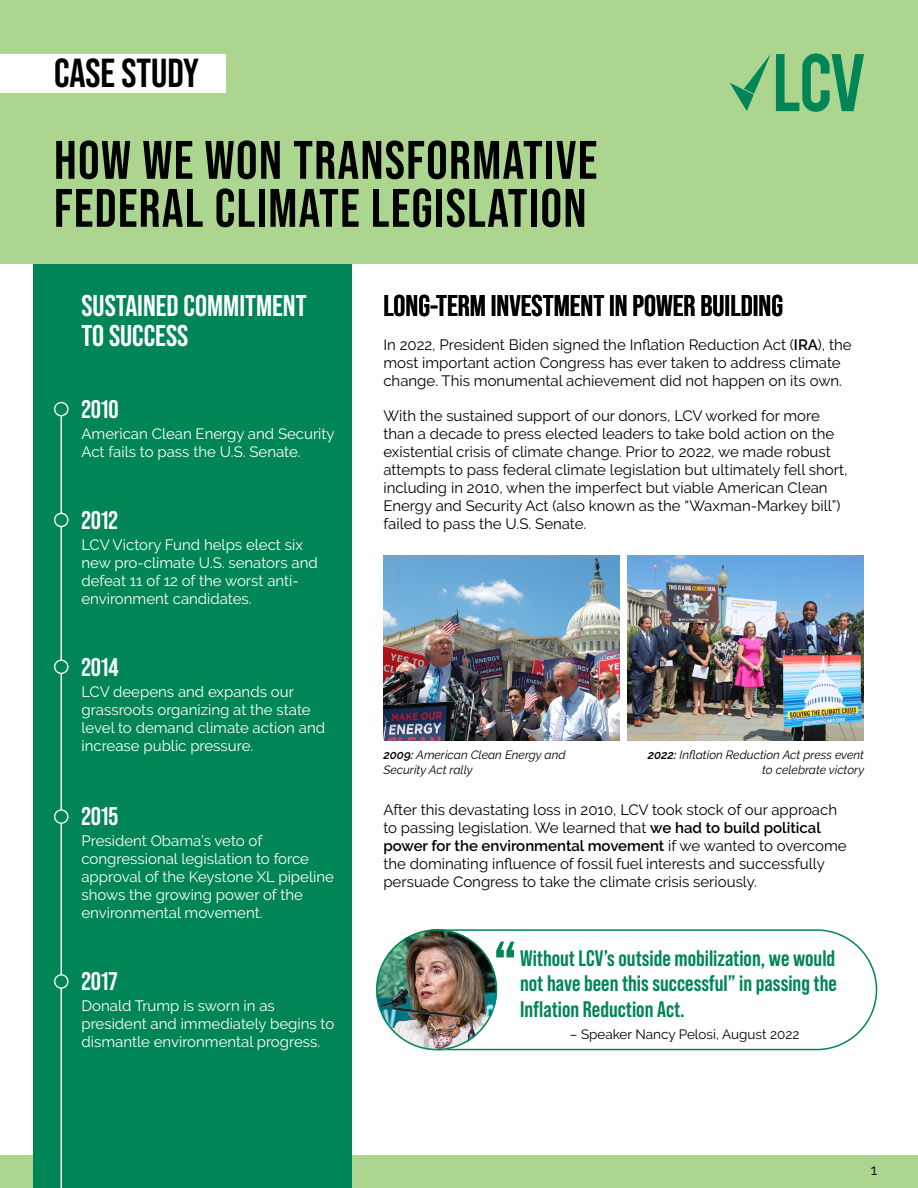
<style>
.page{position:relative;width:918px;height:1188px;background:#fff}
.page>*{position:absolute;margin:0;border:0;box-sizing:border-box;transform-origin:0 0}
.Quotation_Mark{font:700 69px "Bebas Neue Pro";color:#008557}
.Title_-_Header_1{font:700 54px/48px "Bebas Neue Pro";letter-spacing:.025em;color:#000}
.Subtitle_-_Header_2{font:700 40.5px "Bebas Neue Pro";color:#000}
.Section_Header_-_H3{font:700 30px "Bebas Neue Pro";color:#000}
.Section_Header_-_H3-2{font:700 30px "Bebas Neue Pro";color:#fff}
.Timeline_Year_H4{font:700 25.5px "Bebas Neue Pro";color:#fff}
.Pull_Quote_H5{font:700 22.5px/25.5px "Bebas Neue Pro";color:#008557;text-align:justify}
.t1{font:15px/18px "Raleway";color:#000}
.t2{font:15px/18px "Raleway";color:#fff}
.t3{font:13.5px "Raleway";color:#000}
.Captions{font:italic 12px/14.4px "Raleway";color:#000}
.s1{font-weight:600}
</style>
<div class="page">
<div style="left:0;top:1156px;width:918px;height:32px;background:#acd58f"></div>
<div style="left:33px;top:235px;width:319px;height:953px;background:#008557"></div>
<hr style="left:61px;top:409px;width:1px;height:779px;background:#fff">
<div style="left:0;top:0;width:918px;height:264px;background:#acd58f"></div>
<svg style="left:730px;top:53px;width:134px;height:59px"></svg>
<div style="left:0;top:54px;width:226px;height:38px;background:#fff"></div>
<svg style="left:55px;top:810px;width:13px;height:13px"></svg>
<div style="left:54px;top:809px;width:15px;height:15px;border:1px solid #fff;border-radius:50%"></div>
<svg style="left:55px;top:660px;width:13px;height:13px"></svg>
<div style="left:54px;top:660px;width:15px;height:14px;border:1px solid #fff;border-radius:50%"></div>
<svg style="left:55px;top:513px;width:13px;height:14px"></svg>
<div style="left:54px;top:513px;width:15px;height:14px;border:1px solid #fff;border-radius:50%"></div>
<svg style="left:55px;top:403px;width:13px;height:13px"></svg>
<div style="left:54px;top:402px;width:15px;height:14px;border:1px solid #fff;border-radius:50%"></div>
<img style="left:383px;top:556px;width:237px;height:185px">
<img style="left:627px;top:556px;width:237px;height:185px">
<svg style="left:436px;top:929px;width:442px;height:122px"></svg>
<img style="left:376px;top:929px;width:121px;height:121px;border-radius:60px">
<div style="left:376px;top:929px;width:121px;height:121px;border:2px solid #008557;border-radius:50%"></div>
<svg style="left:55px;top:975px;width:13px;height:13px"></svg>
<div style="left:54px;top:974px;width:15px;height:15px;border:1px solid #fff;border-radius:50%"></div>
<p class="Subtitle_-_Header_2" style="left:54px;top:50px;width:147px">CASE STUDY</p>
<p class="Title_-_Header_1" style="left:54px;top:135px;width:545px">HOW WE WON TRANSFORMATIVE<br>FEDERAL CLIMATE LEGISLATION</p>
<p class="Section_Header_-_H3-2" style="left:81px;top:288px;width:227px">SUSTAINED COMMITMENT</p>
<p class="Section_Header_-_H3-2" style="left:81px;top:318px;width:108px">TO SUCCESS</p>
<p class="Timeline_Year_H4" style="left:81px;top:395px;width:39px">2010</p>
<p class="t2" style="left:81px;top:425px;width:255px">American Clean Energy and Security<br>Act fails to pass the U.S. Senate.</p>
<p class="Timeline_Year_H4" style="left:81px;top:505px;width:38px">2012</p>
<p class="t2" style="left:81px;top:535px;width:238px">LCV Victory Fund helps elect six new pro-climate U.S. senators and defeat 11 of 12 of the worst anti&shy;environment candidates.</p>
<p class="Timeline_Year_H4" style="left:81px;top:652px;width:39px">2014</p>
<p class="t2" style="left:81px;top:682px;width:245px">LCV deepens and expands our grassroots organizing at the state level to demand climate action and increase public pressure.</p>
<p class="Timeline_Year_H4" style="left:81px;top:802px;width:38px">2015</p>
<p class="t2" style="left:81px;top:832px;width:254px">President Obama’s veto of congressional legislation to force approval of the Keystone XL pipeline shows the growing power of the environmental movement.</p>
<p class="Timeline_Year_H4" style="left:81px;top:967px;width:38px">2017</p>
<p class="t2" style="left:81px;top:997px;width:254px">Donald Trump is sworn in as president and immediately begins to dismantle environmental progress.</p>
<p class="Section_Header_-_H3" style="left:383px;top:288px;width:401px">LONG-TERM INVESTMENT IN POWER BUILDING</p>
<p class="t1" style="left:383px;top:336px;width:470px">In 2022, President Biden signed the Inflation Reduction Act (<span class="s1">IRA</span>), the most important action Congress has ever taken to address climate change. This monumental achievement did not happen on its own.</p>
<p class="t1" style="left:383px;top:406px;width:466px">With the sustained support of our donors, LCV worked for more than a decade to press elected leaders to take bold action on the existential crisis of climate change. Prior to 2022, we made robust attempts to pass federal climate legislation but ultimately fell short, including in 2010, when the imperfect but viable American Clean Energy and Security Act (also known as the “Waxman-Markey bill”) failed to pass the U.S. Senate.</p>
<p class="Captions" style="left:383px;top:748px;width:184px"><span class="s1">2009:</span> American Clean Energy and<br>Security Act rally</p>
<p class="Captions" style="left:648px;top:748px;width:218px;text-align:right"><span class="s1">2022:</span> Inflation Reduction Act press event to celebrate victory</p>
<p class="t1" style="left:383px;top:801px;width:465px">After this devastating loss in 2010, LCV took stock of our approach to passing legislation. We learned that <span class="s1">we had to build political power for the environmental movement</span> if we wanted to overcome the dominating influence of fossil fuel interests and successfully persuade Congress to take the climate crisis seriously.</p>
<p class="Quotation_Mark" style="left:493px;top:926px;width:26px">“</p>
<p class="Pull_Quote_H5" style="left:520px;top:945px;width:318px">Without LCV’s outside mobilization, we would not have been this successful” in passing the Inflation Reduction Act.</p>
<p class="t3" style="left:570px;top:1026px;width:231px">– Speaker Nancy Pelosi, August 2022</p>
<p class="t1" style="left:871px;top:1161px;width:8px">1</p>
</div>
